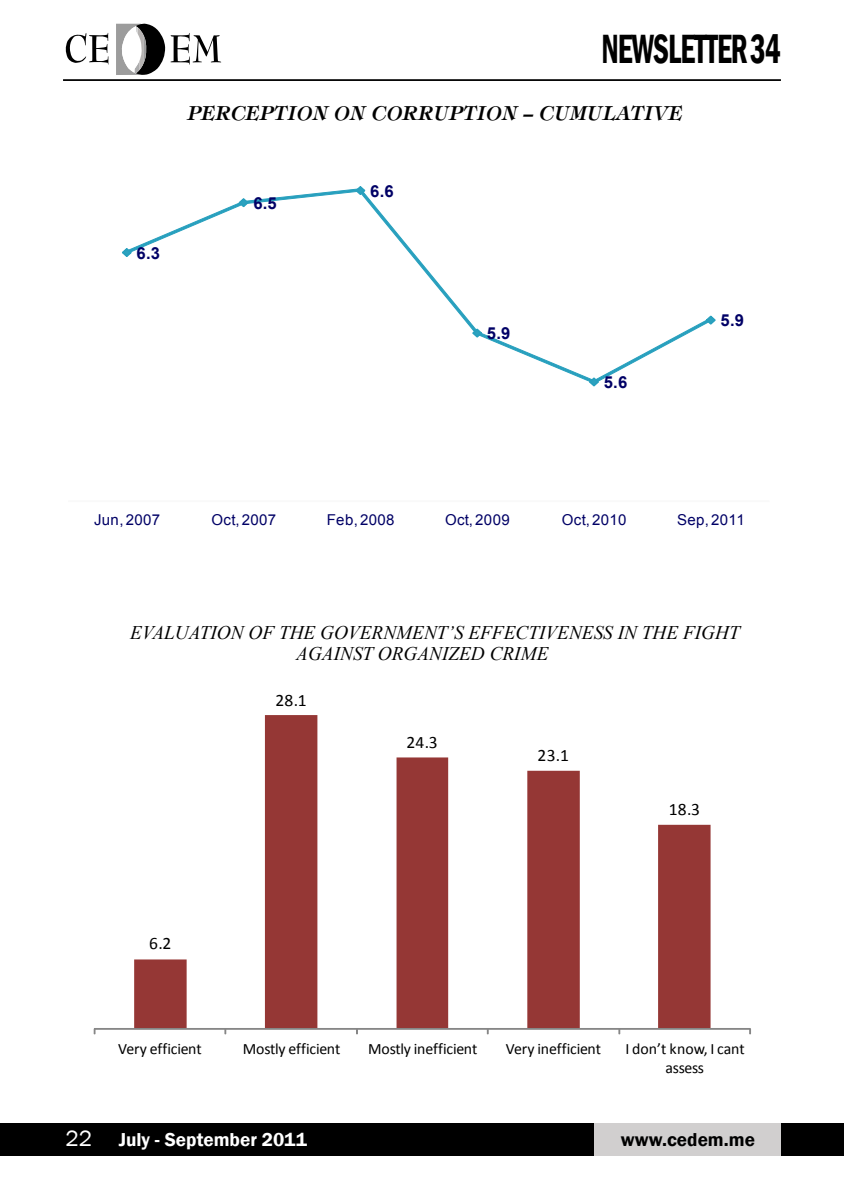
<style>
.page{position:relative;width:844px;height:1191px;background:#fff}
.page>*{position:absolute;margin:0;border:0;box-sizing:border-box;transform-origin:0 0}
.t1{font:600 condensed 42px "Franklin Gothic";letter-spacing:-.025em;color:#000;scale:.74 1}
.t2{font:italic 19.25px/21px "Times New Roman";color:#000}
.t3{font:19.25px "Timpani Bold Italic YU";color:#000}
.t4{font:600 19.25px "Franklin Gothic";color:#fff}
.t5{font:600 19.25px "Franklin Gothic";color:#000}
.t6{font:17.5px "Calibri";letter-spacing:.015em;color:#000}
.t7{font:700 16.62px "Arial";color:#006}
.t8{font:15.75px/19.1px "Calibri";letter-spacing:-.015em;color:#000;text-align:center}
.t9{font:15.05px "Arial";letter-spacing:.025em;color:#006}
.s1{font-weight:400;font-size:22.75px}
</style>
<div class="page">
<hr style="left:63px;top:79px;width:717px;height:2px;background:#000">
<svg style="left:65px;top:33px;width:43px;height:31px"></svg>
<svg style="left:116px;top:24px;width:105px;height:51px"></svg>
<div style="left:0;top:1123px;width:843px;height:32px;background:#000"></div>
<div style="left:594px;top:1123px;width:186px;height:32px;background:#d1cfcf"></div>
<hr style="left:843px;top:1123px;width:1px;height:32px;background:#000">
<svg style="left:125px;top:188px;width:587px;height:195px"></svg>
<svg style="left:122px;top:248px;width:9px;height:8px"></svg>
<svg style="left:239px;top:199px;width:9px;height:8px"></svg>
<svg style="left:356px;top:186px;width:8px;height:8px"></svg>
<svg style="left:472px;top:329px;width:9px;height:8px"></svg>
<svg style="left:589px;top:378px;width:9px;height:8px"></svg>
<svg style="left:706px;top:316px;width:9px;height:8px"></svg>
<svg style="left:134px;top:715px;width:576px;height:313px"></svg>
<div style="left:94px;top:1028px;width:656px;height:1px;border:1px solid #868686"></div>
<svg style="left:224px;top:1028px;width:2px;height:6px"></svg>
<svg style="left:356px;top:1028px;width:2px;height:6px"></svg>
<svg style="left:618px;top:1028px;width:2px;height:6px"></svg>
<h1 class="t1" style="left:601px;top:21px;width:244px">NEWSLETTER 34</h1>
<p class="t3" style="left:187px;top:101px;width:497px">PERCEPTION ON CORRUPTION - CUMULATIVE</p>
<p class="t7" style="left:137px;top:244px;width:25px">6.3</p>
<p class="t7" style="left:253px;top:194px;width:25px">6.5</p>
<p class="t7" style="left:370px;top:182px;width:25px">6.6</p>
<p class="t7" style="left:487px;top:324px;width:25px">5.9</p>
<p class="t7" style="left:603px;top:373px;width:25px">5.6</p>
<p class="t7" style="left:720px;top:311px;width:25px">5.9</p>
<p class="t9" style="left:94px;top:511px;width:68px">Jun, 2007</p>
<p class="t9" style="left:211px;top:511px;width:66px">Oct, 2007</p>
<p class="t9" style="left:327px;top:511px;width:69px">Feb, 2008</p>
<p class="t9" style="left:445px;top:511px;width:66px">Oct, 2009</p>
<p class="t9" style="left:562px;top:511px;width:66px">Oct, 2010</p>
<p class="t9" style="left:677px;top:511px;width:69px">Sep, 2011</p>
<p class="t2" style="left:296px;top:621px;width:445px;text-indent:-166px">EVALUATION OF THE GOVERNMENT’S EFFECTIVENESS IN THE FIGHT<br>AGAINST ORGANIZED CRIME</p>
<p class="t6" style="left:149px;top:932px;width:24px">6.2</p>
<p class="t6" style="left:275px;top:688px;width:33px">28.1</p>
<p class="t6" style="left:406px;top:731px;width:33px">24.3</p>
<p class="t6" style="left:537px;top:744px;width:33px">23.1</p>
<p class="t6" style="left:668px;top:798px;width:33px">18.3</p>
<p class="t8" style="left:118px;top:1039px;width:85px">Very efficient</p>
<p class="t8" style="left:243px;top:1039px;width:99px">Mostly efficient</p>
<p class="t8" style="left:368px;top:1039px;width:111px">Mostly inefficient</p>
<p class="t8" style="left:506px;top:1039px;width:97px">Very inefficient</p>
<p class="t8" style="left:625px;top:1039px;width:121px">I don’t know, I cant assess</p>
<p class="t4" style="left:66px;top:1127px;width:243px"><span class="s1">22</span> July - September 2011</p>
<p class="t5" style="left:620px;top:1127px;width:135px">www.cedem.me</p>
</div>
